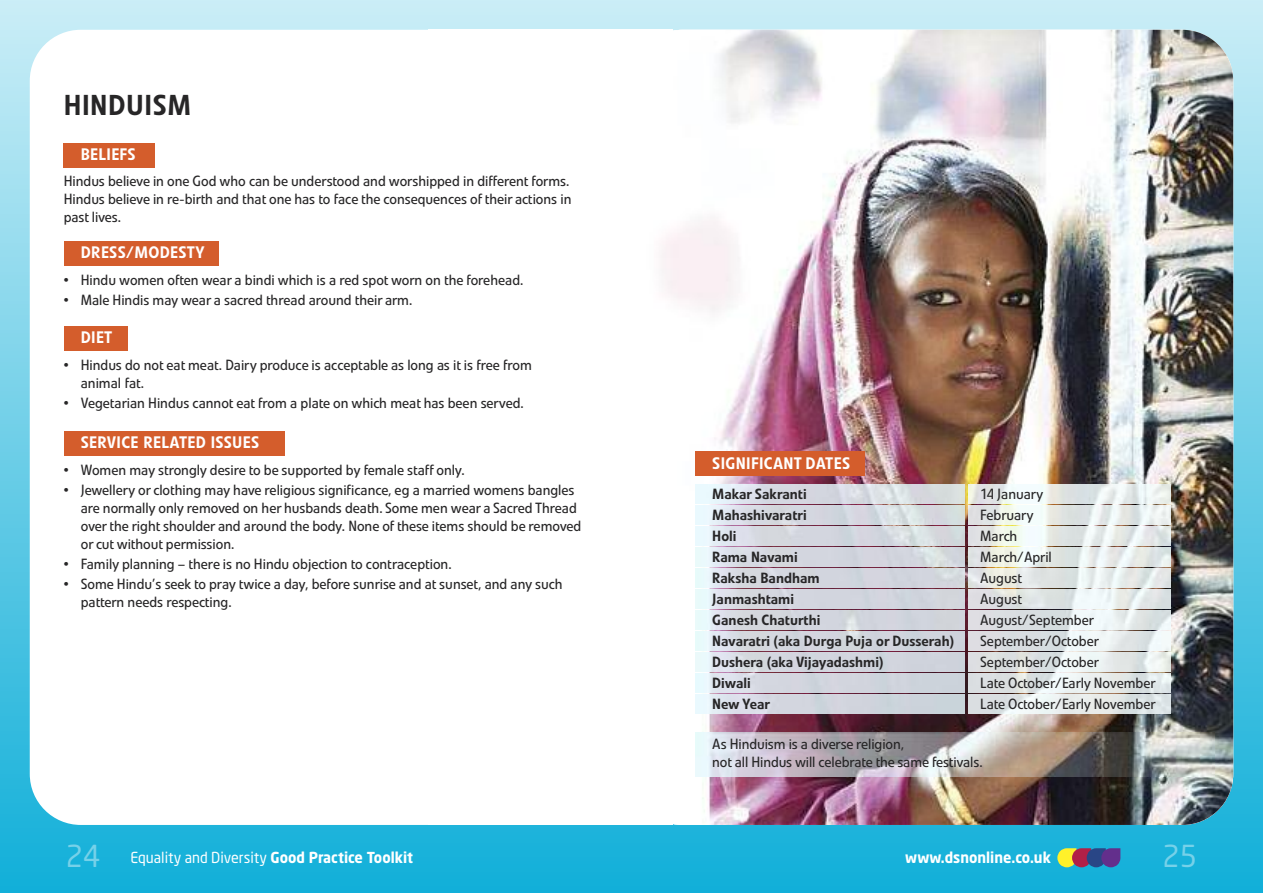
<style>
.page{position:relative;width:1263px;height:893px;background:#fff}
.page>*{position:absolute;margin:0;border:0;box-sizing:border-box;transform-origin:0 0}
.t1{font:30px "Neo Sans";color:#76d1e9;scale:.95 1}
.t2{font:500 28.5px "Evo BQ";letter-spacing:.02em;color:#272627}
.t3{font:500 16.5px "Evo BQ";letter-spacing:.02em;color:#fff}
.t4{font:15px "Neo Sans";color:#fff;scale:.95 1}
.t5{font:700 15px "Neo Sans";color:#fff;scale:.95 1}
.t6{font:14.7px/18px "Evo BQ";color:#272627}
.t7{font:500 14.7px "Evo BQ";color:#272627}
.s1{font-size:30px;color:#76d1e9}
.s2{font-weight:700}
</style>
<div class="page">
<div style="left:631px;top:0;width:632px;height:893px;background:linear-gradient(to bottom,#cbecf5,#14afd8)"></div>
<div style="left:0;top:0;width:631px;height:893px;background:linear-gradient(to bottom,#cbeef7,#11afd9)"></div>
<div style="left:30px;top:30px;width:601px;height:795px;background:#fff;border-radius:51px"></div>
<div style="left:428px;top:30px;width:203px;height:795px;background:#fff"></div>
<div style="left:631px;top:30px;width:41px;height:795px;background:#fff"></div>
<svg style="left:1057px;top:848px;width:63px;height:19px"></svg>
<div style="left:64px;top:144px;width:91px;height:24px;background:#d45d2c"></div>
<div style="left:64px;top:241px;width:155px;height:24px;background:#d45d2c"></div>
<div style="left:64px;top:327px;width:64px;height:24px;background:#d45d2c"></div>
<div style="left:64px;top:432px;width:221px;height:24px;background:#d45d2c"></div>
<img style="left:631px;top:30px;width:602px;height:795px;border-radius:51px">
<div style="left:695px;top:451px;width:170px;height:24px;background:#d45d2c"></div>
<img style="left:969px;top:485px;width:201px;height:18px">
<img style="left:969px;top:506px;width:201px;height:18px">
<img style="left:969px;top:527px;width:201px;height:18px">
<img style="left:969px;top:548px;width:201px;height:18px">
<img style="left:969px;top:569px;width:201px;height:18px">
<img style="left:969px;top:590px;width:201px;height:18px">
<img style="left:969px;top:611px;width:201px;height:18px">
<img style="left:969px;top:632px;width:201px;height:18px">
<img style="left:969px;top:653px;width:201px;height:18px">
<img style="left:969px;top:674px;width:201px;height:18px">
<img style="left:969px;top:695px;width:201px;height:18px">
<img style="left:695px;top:485px;width:269px;height:18px">
<img style="left:695px;top:506px;width:269px;height:18px">
<img style="left:695px;top:527px;width:269px;height:18px">
<img style="left:695px;top:548px;width:269px;height:18px">
<img style="left:695px;top:569px;width:269px;height:18px">
<img style="left:695px;top:590px;width:269px;height:18px">
<img style="left:695px;top:611px;width:269px;height:18px">
<img style="left:695px;top:632px;width:269px;height:18px">
<img style="left:695px;top:653px;width:269px;height:18px">
<img style="left:695px;top:674px;width:269px;height:18px">
<img style="left:695px;top:695px;width:269px;height:18px">
<img style="left:695px;top:732px;width:519px;height:44px">
<h2 class="t2" style="left:64px;top:95px;width:129px">HINDUISM</h2>
<p class="t3" style="left:81px;top:148px;width:56px">BELIEFS</p>
<p class="t6" style="left:64px;top:173px;width:509px">Hindus believe in one God who can be understood and worshipped in different forms.<br>Hindus believe in re-birth and that one has to face the consequences of their actions in past lives.</p>
<p class="t3" style="left:81px;top:247px;width:126px">DRESS/MODESTY</p>
<p class="t6" style="left:64px;top:272px;width:461px">• Hindu women often wear a bindi which is a red spot worn on the forehead.</p>
<p class="t6" style="left:64px;top:292px;width:350px">• Male Hindis may wear a sacred thread around their arm.</p>
<p class="t3" style="left:81px;top:331px;width:33px">DIET</p>
<p class="t6" style="left:81px;top:357px;width:452px;text-indent:-17px">• Hindus do not eat meat. Dairy produce is acceptable as long as it is free from animal fat.</p>
<p class="t6" style="left:64px;top:395px;width:462px">• Vegetarian Hindus cannot eat from a plate on which meat has been served.</p>
<p class="t3" style="left:81px;top:436px;width:180px">SERVICE RELATED ISSUES</p>
<p class="t6" style="left:64px;top:462px;width:402px">• Women may strongly desire to be supported by female staff only.</p>
<p class="t6" style="left:81px;top:482px;width:502px;text-indent:-17px">• Jewellery or clothing may have religious significance, eg a married womens bangles are normally only removed on her husbands death. Some men wear a Sacred Thread over the right shoulder and around the body. None of these items should be removed or cut without permission.</p>
<p class="t6" style="left:64px;top:556px;width:389px">• Family planning – there is no Hindu objection to contraception.</p>
<p class="t6" style="left:81px;top:576px;width:483px;text-indent:-17px">• Some Hindu’s seek to pray twice a day, before sunrise and at sunset, and any such pattern needs respecting.</p>
<p class="t3" style="left:712px;top:458px;width:139px">SIGNIFICANT DATES</p>
<p class="t7" style="left:712px;top:488px;width:96px">Makar Sakranti</p>
<p class="t6" style="left:980px;top:486px;width:65px">14 January</p>
<p class="t7" style="left:712px;top:509px;width:96px">Mahashivaratri</p>
<p class="t6" style="left:980px;top:507px;width:55px">February</p>
<p class="t7" style="left:712px;top:530px;width:26px">Holi</p>
<p class="t6" style="left:980px;top:528px;width:39px">March</p>
<p class="t7" style="left:712px;top:551px;width:87px">Rama Navami</p>
<p class="t6" style="left:980px;top:549px;width:73px">March/April</p>
<p class="t7" style="left:712px;top:572px;width:109px">Raksha Bandham</p>
<p class="t6" style="left:980px;top:570px;width:44px">August</p>
<p class="t7" style="left:712px;top:593px;width:83px">Janmashtami</p>
<p class="t6" style="left:980px;top:591px;width:44px">August</p>
<p class="t7" style="left:712px;top:614px;width:110px">Ganesh Chaturthi</p>
<p class="t6" style="left:980px;top:612px;width:115px">August/September</p>
<p class="t7" style="left:712px;top:635px;width:243px">Navaratri (aka Durga Puja or Dusserah)</p>
<p class="t6" style="left:980px;top:633px;width:120px">September/October</p>
<p class="t7" style="left:712px;top:656px;width:172px">Dushera (aka Vijayadashmi)</p>
<p class="t6" style="left:980px;top:654px;width:120px">September/October</p>
<p class="t7" style="left:712px;top:677px;width:40px">Diwali</p>
<p class="t6" style="left:980px;top:675px;width:177px">Late October/Early November</p>
<p class="t7" style="left:712px;top:698px;width:59px">New Year</p>
<p class="t6" style="left:980px;top:696px;width:177px">Late October/Early November</p>
<p class="t6" style="left:712px;top:736px;width:272px">As Hinduism is a diverse religion,<br>not all Hindus will celebrate the same festivals.</p>
<p class="t4" style="left:66px;top:852px;width:367px"><span class="s1">24</span> Equality and Diversity <span class="s2">Good Practice Toolkit</span></p>
<p class="t5" style="left:905px;top:852px;width:155px">www.dsnonline.co.uk</p>
<h1 class="t1" style="left:1162px;top:845px;width:38px">25</h1>
</div>
